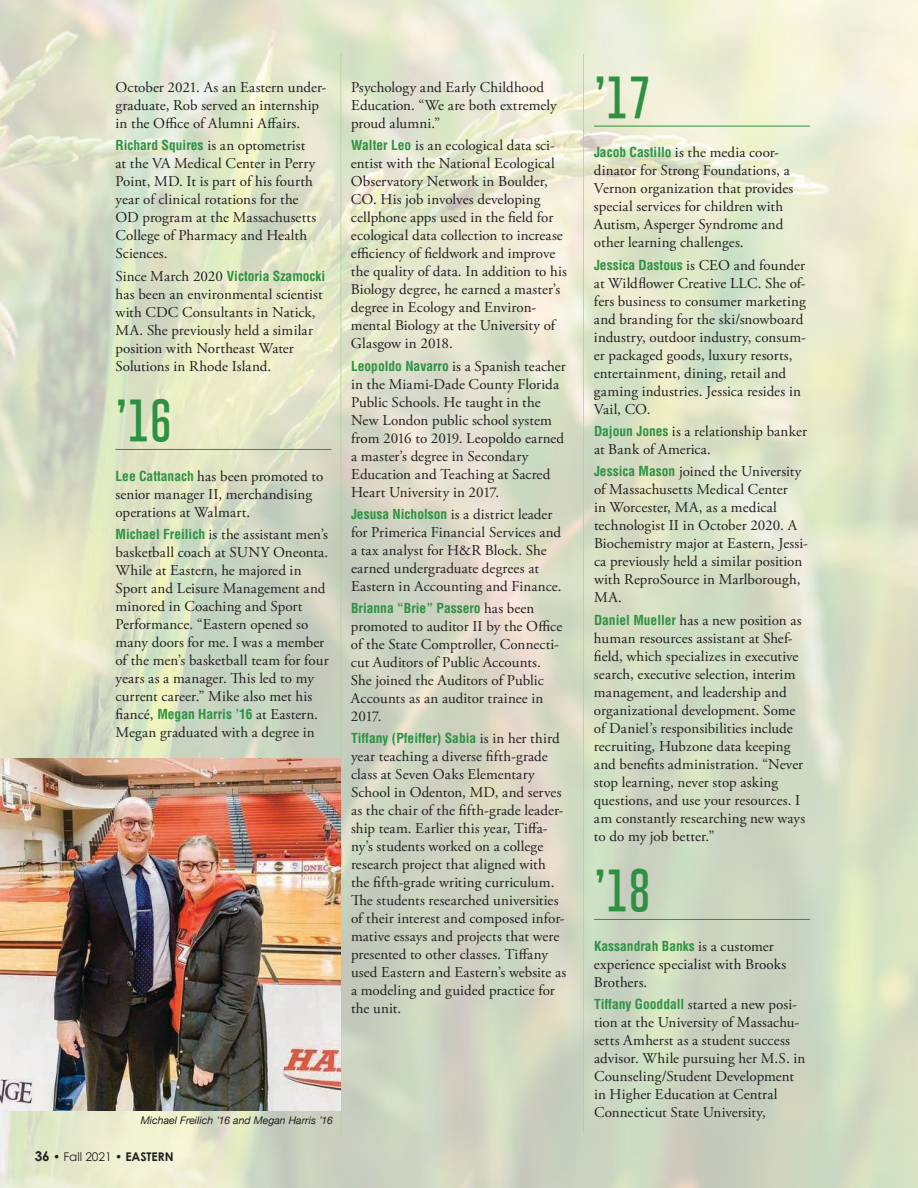
<style>
.page{position:relative;width:918px;height:1188px;background:#fff}
.page>*{position:absolute;margin:0;border:0;box-sizing:border-box;transform-origin:0 0}
.t1{font:100 45px "Gobold";color:#2e9142}
.t2{font:15px/18px "Adobe Garamond Pro";letter-spacing:.005em;color:#231f20}
.t3{font:700 condensed 13.5px "Helvetica LT Std";color:#2e9142}
.t4{font:700 12px "Century Gothic Pro";letter-spacing:-.005em;color:#231f20}
.t5{font:italic 10.5px "Helvetica Neue";color:#231f20}
.s1{font-family:"Helvetica LT Std";font-weight:700;font-stretch:condensed;font-size:13.5px;color:#2e9142}
.s2{font-family:"Adobe Garamond Pro";font-weight:400;font-stretch:normal;font-size:15px;color:#231f20}
.s3{font-size:13.5px}
.s4{font-weight:400}
</style>
<div class="page">
<img style="left:0;top:0;width:918px;height:1188px">
<hr style="left:583px;top:54px;width:1px;height:1080px;background:#a6d491">
<hr style="left:341px;top:54px;width:1px;height:1080px;background:#a6d491">
<hr style="left:594px;top:126px;width:216px;height:1px;background:#2e9142">
<hr style="left:594px;top:919px;width:216px;height:1px;background:#2e9142">
<hr style="left:116px;top:449px;width:216px;height:1px;background:#2e9142">
<img style="left:0;top:759px;width:341px;height:352px">
<p class="t2" style="left:116px;top:79px;width:212px">October 2021. As an Eastern under&shy;graduate, Rob served an internship in the Office of Alumni Affairs.</p>
<p class="t2" style="left:116px;top:137px;width:202px"><span class="s1">Richard Squires</span> is an optometrist at the VA Medical Center in Perry<br>Point, MD. It is part of his fourth year of clinical rotations for the<br>OD program at the Massachusetts<br>College of Pharmacy and Health<br>Sciences.</p>
<p class="t3" style="left:116px;top:267px;width:211px"><span class="s2">Since March 2020</span> Victoria Szamocki</p>
<p class="t2" style="left:115px;top:285px;width:209px">has been an environmental scientist with CDC Consultants in Natick,<br>MA. She previously held a similar position with Northeast Water<br>Solutions in Rhode Island.</p>
<h1 class="t1" style="left:116px;top:393px;width:58px">’16</h1>
<p class="t2" style="left:116px;top:467px;width:209px"><span class="s1">Lee Cattanach</span> has been promoted to senior manager II, merchandising operations at Walmart.</p>
<p class="t2" style="left:115px;top:526px;width:215px"><span class="s1">Michael Freilich</span> is the assistant men’s basketball coach at SUNY Oneonta.<br>While at Eastern, he majored in Sport and Leisure Management and minored in Coaching and Sport Performance. “Eastern opened so many doors for me. I was a member of the men’s basketball team for four years as a manager. This led to my current career.” Mike also met his fiancé, <span class="s1">Megan Harris ’16</span> at Eastern.<br>Megan graduated with a degree in</p>
<p class="t2" style="left:351px;top:79px;width:207px">Psychology and Early Childhood<br>Education. “We are both extremely proud alumni.”</p>
<p class="t2" style="left:351px;top:137px;width:218px"><span class="s1">Walter Leo</span> is an ecological data sci&shy;entist with the National Ecological Observatory Network in Boulder, CO. His job involves developing cellphone apps used in the field for ecological data collection to increase efficiency of fieldwork and improve the quality of data. In addition to his Biology degree, he earned a master’s degree in Ecology and Environ&shy;mental Biology at the University of Glasgow in 2018.</p>
<p class="t2" style="left:351px;top:357px;width:216px"><span class="s1">Leopoldo Navarro</span> is a Spanish teacher in the Miami-Dade County Florida<br>Public Schools. He taught in the<br>New London public school system from 2016 to 2019. Leopoldo earned a master’s degree in Secondary<br>Education and Teaching at Sacred<br>Heart University in 2017.</p>
<p class="t2" style="left:351px;top:506px;width:212px"><span class="s1">Jesusa Nicholson</span> is a district leader for Primerica Financial Services and a tax analyst for H&amp;R Block. She earned undergraduate degrees at Eastern in Accounting and Finance.</p>
<p class="t3" style="left:351px;top:600px;width:185px">Brianna “Brie” Passero <span class="s2">has been</span></p>
<p class="t2" style="left:351px;top:618px;width:213px">promoted to auditor II by the Office of the State Comptroller, Connecti&shy;cut Auditors of Public Accounts.<br>She joined the Auditors of Public<br>Accounts as an auditor trainee in<br>2017.</p>
<p class="t3" style="left:351px;top:730px;width:210px">Tiffany (Pfeiffer) Sabia <span class="s2">is in her third</span></p>
<p class="t2" style="left:351px;top:748px;width:217px">year teaching a diverse fifth-grade class at Seven Oaks Elementary School in Odenton, MD, and serves as the chair of the fifth-grade leader&shy;ship team. Earlier this year, Tiffa&shy;ny’s students worked on a college research project that aligned with the fifth-grade writing curriculum.<br>The students researched universities of their interest and composed infor&shy;mative essays and projects that were presented to other classes. Tiffany used Eastern and Eastern’s website as a modeling and guided practice for the unit.</p>
<p class="t5" style="left:141px;top:1113px;width:194px">Michael Freilich ʼ16 and Megan Harris ʼ16</p>
<p class="t4" style="left:35px;top:1149px;width:140px"><span class="s3">36</span> • <span class="s4">Fall 2021</span> • EASTERN</p>
<h1 class="t1" style="left:594px;top:69px;width:58px">’17</h1>
<p class="t2" style="left:594px;top:144px;width:201px"><span class="s1">Jacob Castillo</span> is the media coor&shy;dinator for Strong Foundations, a<br>Vernon organization that provides special services for children with<br>Autism, Asperger Syndrome and other learning challenges.</p>
<p class="t2" style="left:594px;top:256px;width:213px"><span class="s1">Jessica Dastous</span> is CEO and founder at Wildflower Creative LLC. She of&shy;fers business to consumer marketing and branding for the ski/snowboard industry, outdoor industry, consum&shy;er packaged goods, luxury resorts, entertainment, dining, retail and gaming industries. Jessica resides in Vail, CO.</p>
<p class="t2" style="left:594px;top:423px;width:215px"><span class="s1">Dajoun Jones</span> is a relationship banker at Bank of America.</p>
<p class="t2" style="left:594px;top:463px;width:215px"><span class="s1">Jessica Mason</span> joined the University of Massachusetts Medical Center<br>in Worcester, MA, as a medical technologist II in October 2020. A<br>Biochemistry major at Eastern, Jessi&shy;ca previously held a similar position with ReproSource in Marlborough,<br>MA.</p>
<p class="t2" style="left:594px;top:611px;width:213px"><span class="s1">Daniel Mueller</span> has a new position as human resources assistant at Shef&shy;field, which specializes in executive search, executive selection, interim management, and leadership and organizational development. Some of Daniel’s responsibilities include recruiting, Hubzone data keeping and benefits administration. “Never stop learning, never stop asking questions, and use your resources. I am constantly researching new ways to do my job better.”</p>
<h1 class="t1" style="left:594px;top:863px;width:58px">’18</h1>
<p class="t3" style="left:594px;top:937px;width:181px">Kassandrah Banks <span class="s2">is a customer</span></p>
<p class="t2" style="left:594px;top:955px;width:194px">experience specialist with Brooks<br>Brothers.</p>
<p class="t2" style="left:594px;top:996px;width:213px"><span class="s1">Tiffany Gooddall</span> started a new posi&shy;tion at the University of Massachu&shy;setts Amherst as a student success advisor. While pursuing her M.S. in Counseling/Student Development in Higher Education at Central Connecticut State University,</p>
</div>
